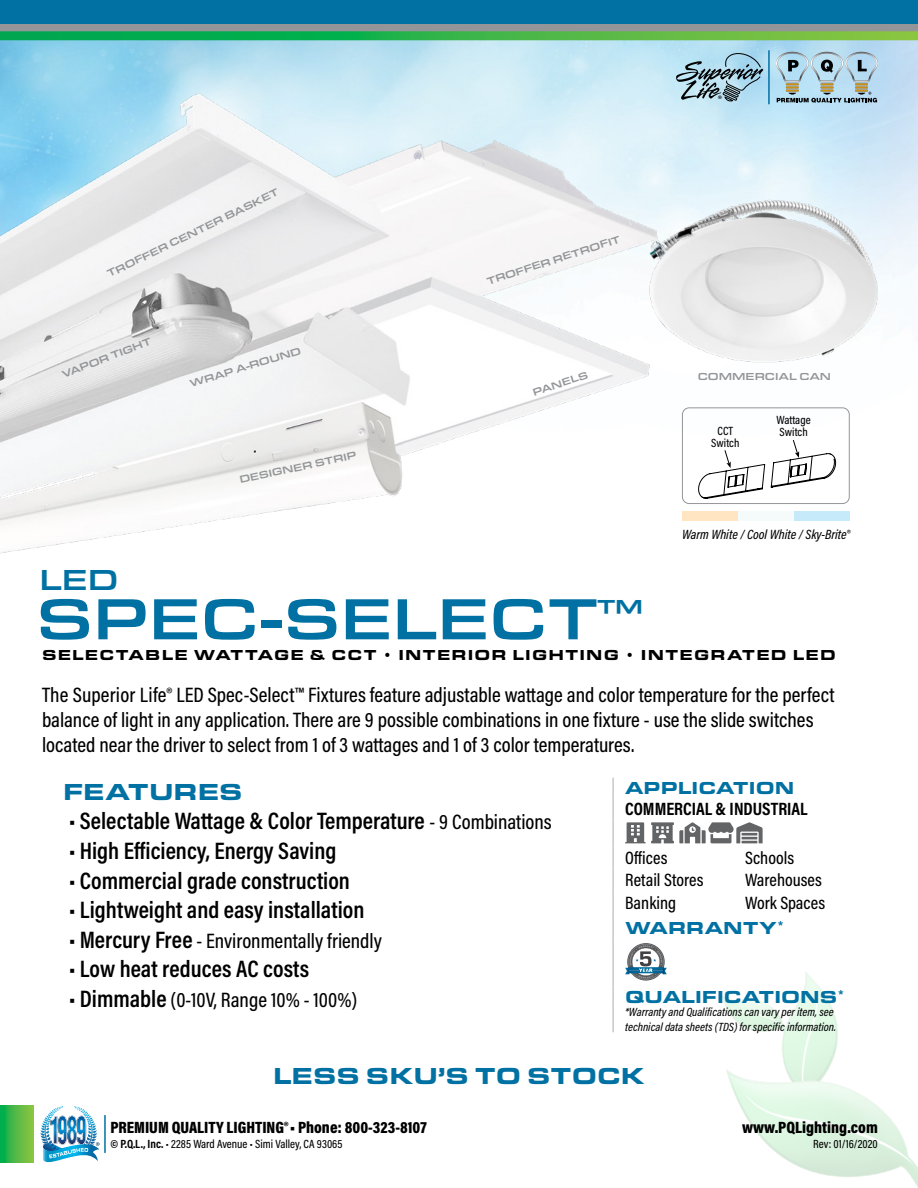
<style>
.page{position:relative;width:918px;height:1188px;background:#fff}
.page>*{position:absolute;margin:0;border:0;box-sizing:border-box;transform-origin:0 0}
.t1{font:500 60px "Eurostile Ext";color:#0071a2}
.t2{font:500 30px "Eurostile Ext";color:#0071a2}
.t3{font:600 24px "Acumin Pro Cond";color:#000}
.t4{font:900 24px "Eurostile Ext";color:#0071a2}
.t5{font:500 21px/25.2px "Acumin Pro Cond";color:#000}
.t6{font:500 18px "Acumin Pro Cond";color:#000}
.t7{font:900 18px "Eurostile Ext";color:#0071a2}
.t8{font:700 18px "Acumin Pro Cond";color:#000}
.t9{font:900 16.5px "Acumin Pro Cond";color:#000}
.t10{font:900 15px "Eurostile Ext";letter-spacing:.075em;color:#000}
.t11{font:italic 500 13.5px "Acumin Pro Cond";color:#000}
.t12{font:italic 500 12px/14.4px "Acumin Pro Cond";color:#000}
.t13{font:500 12px "Acumin Pro Cond";color:#000}
.t14{font:500 10.5px "Eurostile Ext";color:#939598}
.t15{font:700 4.8px "Helvetica";color:#000;scale:1.07 1}
.s1{font-weight:500;font-size:21px}
.s2{font-weight:600;font-size:24px}
.s3{font-weight:700}
</style>
<div class="page">
<img style="left:0;top:40px;width:918px;height:284px">
<img style="left:722px;top:972px;width:196px;height:215px">
<div style="left:0;top:15px;width:918px;height:18px;background:#939598"></div>
<div style="left:0;top:0;width:918px;height:24px;background:#0071a2"></div>
<svg style="left:0;top:1106px;width:33px;height:56px;background:#4bb947"></svg>
<svg style="left:676px;top:51px;width:87px;height:42px;background:#8fb1c0"></svg>
<hr style="left:768px;top:50px;width:2px;height:54px;background:#0071a2">
<svg style="left:0;top:31px;width:918px;height:9px;background:#3ab34b"></svg>
<svg style="left:776px;top:52px;width:102px;height:41px;background:#a9c3cd"></svg>
<svg style="left:59px;top:1106px;width:18px;height:2px"></svg>
<img style="left:43px;top:1116px;width:57px;height:46px">
<hr style="left:104px;top:1115px;width:2px;height:38px;background:#0071a2">
<svg style="left:612px;top:778px;width:2px;height:19px"></svg>
<hr style="left:612px;top:797px;width:2px;height:22px;background:#c7c8ca">
<hr style="left:612px;top:819px;width:2px;height:27px;background:#c7c8ca">
<hr style="left:612px;top:846px;width:2px;height:23px;background:#c7c8ca">
<hr style="left:612px;top:869px;width:2px;height:22px;background:#c7c8ca">
<hr style="left:612px;top:891px;width:2px;height:22px;background:#c7c8ca">
<hr style="left:612px;top:913px;width:2px;height:24px;background:#c7c8ca">
<hr style="left:612px;top:937px;width:2px;height:50px;background:#c7c8ca">
<svg style="left:612px;top:987px;width:2px;height:19px"></svg>
<hr style="left:612px;top:1006px;width:2px;height:26px;background:#c7c8ca">
<svg style="left:625px;top:822px;width:138px;height:21px"></svg>
<svg style="left:627px;top:943px;width:38px;height:38px"></svg>
<svg style="left:625px;top:944px;width:42px;height:36px"></svg>
<img style="left:0;top:93px;width:878px;height:461px">
<div style="left:682px;top:511px;width:56px;height:10px;background:#ffe5c2"></div>
<div style="left:738px;top:511px;width:56px;height:10px;background:#f5fafb"></div>
<div style="left:794px;top:511px;width:56px;height:10px;background:#c7eafb"></div>
<svg style="left:698px;top:440px;width:138px;height:59px"></svg>
<div style="left:682px;top:407px;width:168px;height:97px;border:1px solid #939598;border-radius:7px"></div>
<p class="t14" style="left:105px;top:268px;width:190px;rotate:-26deg">TROFFER CENTER BASKET</p>
<p class="t14" style="left:60px;top:368px;width:96px;rotate:-21deg">VAPOR TIGHT</p>
<p class="t2" style="left:39px;top:559px;width:81px">LED</p>
<p class="t14" style="left:188px;top:377px;width:117px;rotate:-17deg">WRAP A-ROUND</p>
<p class="t14" style="left:238px;top:472px;width:121px;rotate:-12deg">DESIGNER STRIP</p>
<p class="t14" style="left:485px;top:274px;width:141px;rotate:-18deg">TROFFER RETROFIT</p>
<p class="t14" style="left:531px;top:385px;width:59px;rotate:-18deg">PANELS</p>
<p class="t1" style="left:36px;top:576px;width:609px">SPEC-SELECT<sup>™</sup></p>
<p class="t15" style="left:718px;top:93px;width:5px">®</p>
<p class="t14" style="left:698px;top:369px;width:135px">COMMERCIAL CAN</p>
<p class="t13" style="left:718px;top:423px;width:17px">CCT</p>
<p class="t13" style="left:711px;top:435px;width:30px">Switch</p>
<p class="t13" style="left:777px;top:412px;width:35px">Wattage</p>
<p class="t13" style="left:780px;top:424px;width:30px">Switch</p>
<p class="t11" style="left:682px;top:526px;width:169px">Warm White / Cool White / Sky-Brite®</p>
<p class="t10" style="left:42px;top:644px;width:795px">SELECTABLE WATTAGE &amp; CCT • INTERIOR LIGHTING • INTEGRATED LED</p>
<p class="t5" style="left:42px;top:681px;width:794px">The Superior Life® LED Spec-Select™ Fixtures feature adjustable wattage and color temperature for the perfect balance of light in any application. There are 9 possible combinations in one fixture - use the slide switches located near the driver to select from 1 of 3 wattages and 1 of 3 color temperatures.</p>
<p class="t4" style="left:63px;top:774px;width:181px">FEATURES</p>
<p class="t3" style="left:69px;top:805px;width:484px">• Selectable Wattage &amp; Color Temperature <span class="s1">- 9 Combinations</span></p>
<p class="t3" style="left:69px;top:835px;width:269px">• High Efficiency, Energy Saving</p>
<p class="t3" style="left:69px;top:865px;width:283px">• Commercial grade construction</p>
<p class="t3" style="left:69px;top:894px;width:297px">• Lightweight and easy installation</p>
<p class="t5" style="left:69px;top:928px;width:314px"><span class="s2">• Mercury Free</span> - Environmentally friendly</p>
<p class="t3" style="left:69px;top:953px;width:242px">• Low heat reduces AC costs</p>
<p class="t5" style="left:69px;top:987px;width:290px"><span class="s2">• Dimmable</span> (0-10V, Range 10% - 100%)</p>
<p class="t7" style="left:625px;top:775px;width:171px">APPLICATION</p>
<p class="t8" style="left:625px;top:797px;width:184px">COMMERCIAL &amp; INDUSTRIAL</p>
<p class="t6" style="left:625px;top:846px;width:44px">Offices</p>
<p class="t6" style="left:745px;top:846px;width:51px">Schools</p>
<p class="t6" style="left:625px;top:868px;width:80px">Retail Stores</p>
<p class="t6" style="left:745px;top:868px;width:78px">Warehouses</p>
<p class="t6" style="left:625px;top:891px;width:53px">Banking</p>
<p class="t6" style="left:745px;top:891px;width:82px">Work Spaces</p>
<p class="t7" style="left:625px;top:915px;width:160px">WARRANTY<sup>*</sup></p>
<p class="t7" style="left:625px;top:984px;width:221px">QUALIFICATIONS<sup>*</sup></p>
<p class="t12" style="left:625px;top:1005px;width:213px">*Warranty and Qualifications can vary per item, see technical data sheets (TDS) for specific information.</p>
<p class="t4" style="left:273px;top:1058px;width:373px">LESS SKU’S TO STOCK</p>
<p class="t9" style="left:110px;top:1116px;width:318px">PREMIUM QUALITY LIGHTING®• Phone: 800-323-8107</p>
<p class="t13" style="left:110px;top:1136px;width:234px"><span class="s3">© P.Q.L., Inc.</span> • 2285 Ward Avenue • Simi Valley, CA 93065</p>
<p class="t9" style="left:742px;top:1116px;width:137px">www.PQLighting.com</p>
<p class="t13" style="left:813px;top:1136px;width:66px">Rev: 01/16/2020</p>
</div>
